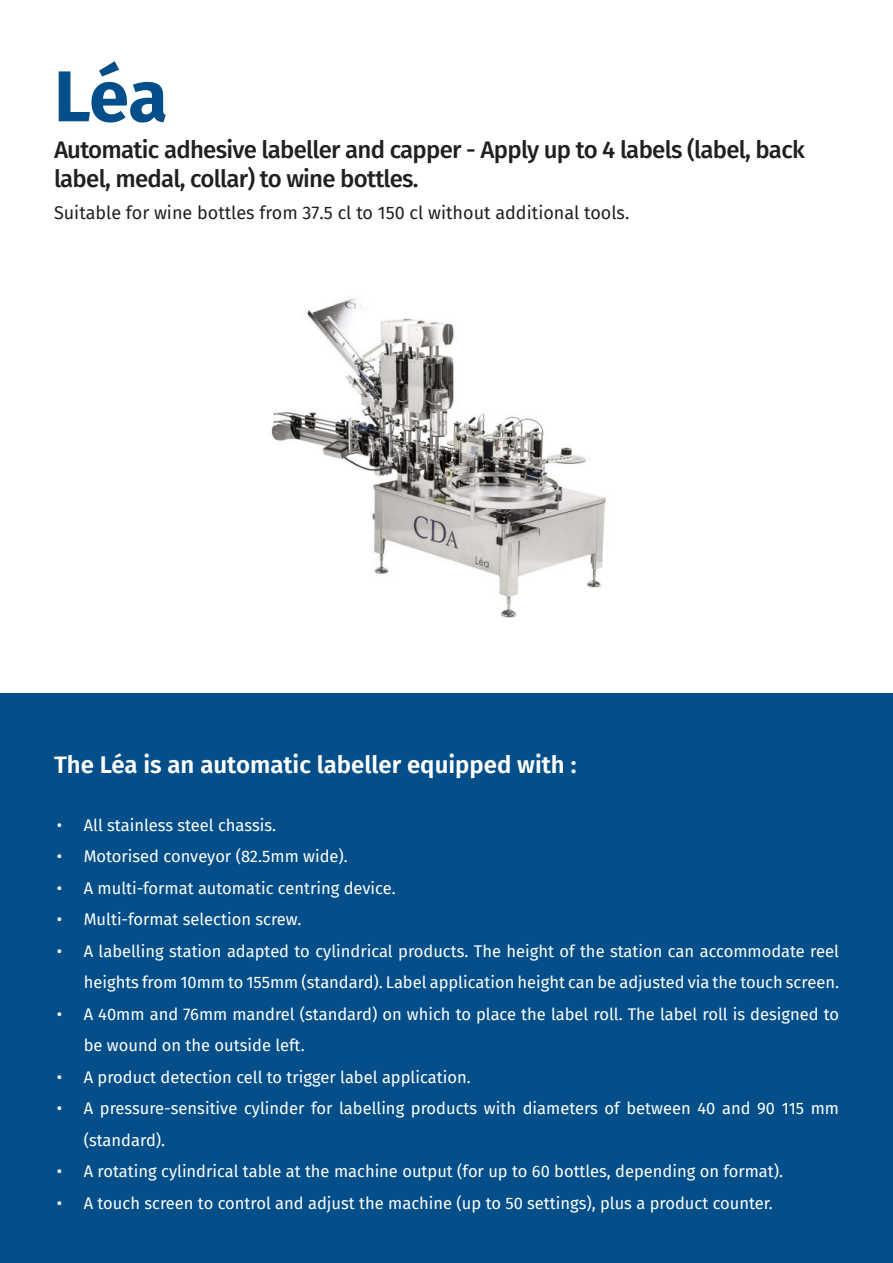
<style>
.page{position:relative;width:893px;height:1263px;background:#fff}
.page>*{position:absolute;margin:0;border:0;box-sizing:border-box;transform-origin:0 0}
.t1{font:700 72px "Fira Sans";color:#044f8a}
.t2{font:500 24px/28.8px "Fira Sans";letter-spacing:-.03em;color:#231f20}
.t3{font:600 24px "Fira Sans";color:#fff}
.t4{font:18px "Fira Sans";color:#231f20}
.t5{font:16.5px/31.5px "Fira Sans";color:#fff}
</style>
<div class="page">
<div style="left:0;top:693px;width:893px;height:570px;background:#044f8a"></div>
<img style="left:271px;top:298px;width:335px;height:320px">
<h1 class="t1" style="left:54px;top:46px;width:115px">Léa</h1>
<h2 class="t2" style="left:54px;top:136px;width:752px">Automatic adhesive labeller and capper - Apply up to 4 labels (label, back label, medal, collar) to wine bottles.</h2>
<p class="t4" style="left:54px;top:200px;width:577px">Suitable for wine bottles from 37.5 cl to 150 cl without additional tools.</p>
<h2 class="t3" style="left:54px;top:748px;width:524px">The Léa is an automatic labeller equipped with :</h2>
<p class="t5" style="left:57px;top:809px;width:221px">• All stainless steel chassis.</p>
<p class="t5" style="left:57px;top:841px;width:293px">• Motorised conveyor (82.5mm wide).</p>
<p class="t5" style="left:57px;top:872px;width:340px">• A multi-format automatic centring device.</p>
<p class="t5" style="left:57px;top:904px;width:246px">• Multi-format selection screw.</p>
<p class="t5" style="left:57px;top:935px;width:784px;text-align:right">• A labelling station adapted to cylindrical products. The height of the station can accommodate reel heights from 10mm to 155mm (standard). Label application height can be adjusted via the touch screen.</p>
<p class="t5" style="left:84px;top:998px;width:757px;text-indent:-27px">• A 40mm and 76mm mandrel (standard) on which to place the label roll. The label roll is designed to be wound on the outside left.</p>
<p class="t5" style="left:57px;top:1061px;width:415px">• A product detection cell to trigger label application.</p>
<p class="t5" style="left:84px;top:1093px;width:757px;text-indent:-27px">• A pressure-sensitive cylinder for labelling products with diameters of between 40 and 90 115 mm (standard).</p>
<p class="t5" style="left:57px;top:1156px;width:728px">• A rotating cylindrical table at the machine output (for up to 60 bottles, depending on format).</p>
<p class="t5" style="left:57px;top:1187px;width:718px">• A touch screen to control and adjust the machine (up to 50 settings), plus a product counter.</p>
</div>
